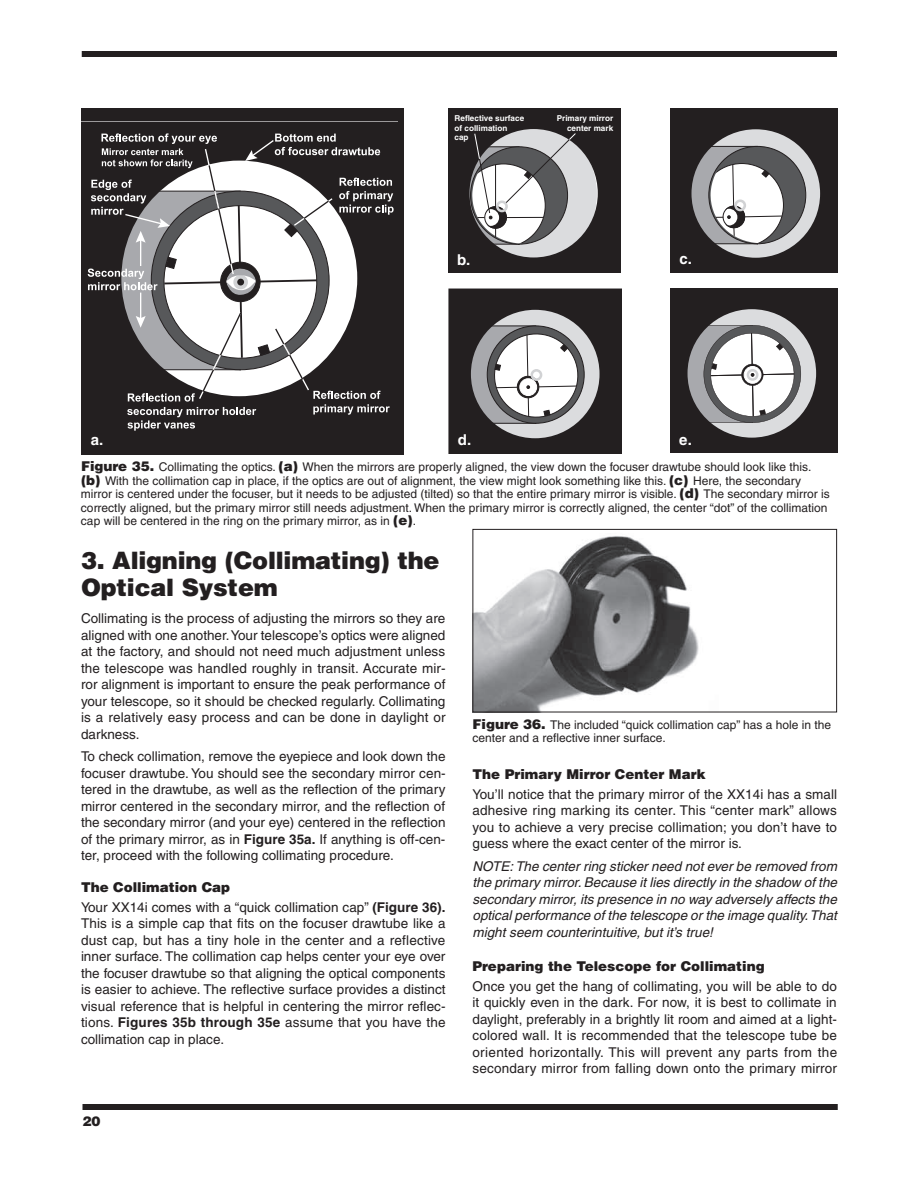
<style>
.page{position:relative;width:918px;height:1188px;background:#fff}
.page>*{position:absolute;margin:0;border:0;box-sizing:border-box;transform-origin:0 0}
.t1{font:900 24px/27px "Helvetica";letter-spacing:-.01em;color:#231f20}
.t2{font:700 15px "Helvetica";color:#fff}
.t3{font:13.5px/16.5px "Helvetica";color:#231f20;text-align:justify}
.t4{font:italic 13.5px/16.5px "Helvetica";color:#231f20;text-align:justify}
.t5{font:900 13.5px "Helvetica";color:#231f20}
.t6{font:12px/13.5px "Helvetica";color:#231f20}
.t7{font:700 8.1px/9.8px "Helvetica";color:#fff;text-align:right}
.s1{font-weight:900;font-size:13.5px}
.s2{font-weight:700}
.s3{font-weight:900}
</style>
<div class="page">
<div style="left:82px;top:51px;width:755px;height:6px;background:#231f20"></div>
<div style="left:82px;top:1104px;width:756px;height:6px;background:#231f20"></div>
<div style="left:81px;top:108px;width:322px;height:346px;background:#231f20"></div>
<svg style="left:87px;top:133px;width:307px;height:298px"></svg>
<svg style="left:448px;top:108px;width:173px;height:165px;background:#696768"></svg>
<svg style="left:670px;top:108px;width:168px;height:165px;background:#696769"></svg>
<svg style="left:448px;top:289px;width:173px;height:164px"></svg>
<div style="left:531px;top:369px;width:11px;height:12px;border:3px solid #d1d2d4;border-radius:50%"></div>
<svg style="left:671px;top:288px;width:167px;height:165px"></svg>
<div style="left:457px;top:254px;width:43px;height:15px;background:#231f20"></div>
<div style="left:680px;top:254px;width:28px;height:17px;background:#231f20"></div>
<div style="left:458px;top:434px;width:29px;height:14px;background:#231f20"></div>
<div style="left:679px;top:434px;width:29px;height:17px;background:#231f20"></div>
<img style="left:474px;top:536px;width:225px;height:174px">
<div style="left:472px;top:529px;width:365px;height:183px;border:1px solid #231f20"></div>
<p class="t7" style="left:455px;top:113px;width:71px;text-align:left">Reflective surface of collimation<br>cap</p>
<p class="t7" style="left:557px;top:113px;width:58px">Primary mirror center mark</p>
<p class="t2" style="left:91px;top:430px;width:14px">a.</p>
<p class="t2" style="left:457px;top:250px;width:15px">b.</p>
<p class="t2" style="left:680px;top:250px;width:14px">c.</p>
<p class="t2" style="left:458px;top:430px;width:15px">d.</p>
<p class="t2" style="left:679px;top:430px;width:14px">e.</p>
<p class="t6" style="left:81px;top:460px;width:750px"><span class="s1">Figure 35.</span> Collimating the optics. <span class="s1">(a)</span> When the mirrors are properly aligned, the view down the focuser drawtube should look like this. <span class="s1">(b)</span> With the collimation cap in place, if the optics are out of alignment, the view might look something like this. <span class="s1">(c)</span> Here, the secondary mirror is centered under the focuser, but it needs to be adjusted (tilted) so that the entire primary mirror is visible. <span class="s1">(d)</span> The secondary mirror is correctly aligned, but the primary mirror still needs adjustment. When the primary mirror is correctly aligned, the center “dot” of the collimation cap will be centered in the ring on the primary mirror, as in <span class="s1">(e)</span>.</p>
<h1 class="t1" style="left:81px;top:547px;width:360px">3. Aligning (Collimating) the<br>Optical System</h1>
<p class="t3" style="left:81px;top:610px;width:366px">Collimating is the process of adjusting the mirrors so they are aligned with one another. Your telescope’s optics were aligned at the factory, and should not need much adjustment unless the telescope was handled roughly in transit. Accurate mir&shy;ror alignment is important to ensure the peak performance of your telescope, so it should be checked regularly. Collimating is a relatively easy process and can be done in daylight or darkness.</p>
<p class="t3" style="left:81px;top:748px;width:366px">To check collimation, remove the eyepiece and look down the focuser drawtube. You should see the secondary mirror cen&shy;tered in the drawtube, as well as the reflection of the primary mirror centered in the secondary mirror, and the reflection of the secondary mirror (and your eye) centered in the reflection of the primary mirror, as in <span class="s2">Figure 35a.</span> If anything is off-cen&shy;ter, proceed with the following collimating procedure.</p>
<p class="t3" style="left:81px;top:877px;width:366px;line-height:19.5px"><span class="s3">The Collimation Cap<br></span>Your XX14i comes with a “quick collimation cap” <span class="s2">(Figure 36).</span></p>
<p class="t3" style="left:81px;top:915px;width:366px">This is a simple cap that fits on the focuser drawtube like a dust cap, but has a tiny hole in the center and a reflective inner surface. The collimation cap helps center your eye over the focuser drawtube so that aligning the optical components is easier to achieve. The reflective surface provides a distinct visual reference that is helpful in centering the mirror reflec&shy;tions. <span class="s2">Figures 35b through 35e</span> assume that you have the collimation cap in place.</p>
<p class="t5" style="left:82px;top:1113px;width:20px">20</p>
<p class="t6" style="left:472px;top:718px;width:360px"><span class="s1">Figure 36.</span> The included “quick collimation cap” has a hole in the center and a reflective inner surface.</p>
<p class="t5" style="left:472px;top:765px;width:235px">The Primary Mirror Center Mark</p>
<p class="t3" style="left:472px;top:786px;width:366px">You’ll notice that the primary mirror of the XX14i has a small adhesive ring marking its center. This “center mark” allows you to achieve a very precise collimation; you don’t have to guess where the exact center of the mirror is.</p>
<p class="t4" style="left:472px;top:858px;width:366px">NOTE: The center ring sticker need not ever be removed from the primary mirror. Because it lies directly in the shadow of the secondary mirror, its presence in no way adversely affects the optical performance of the telescope or the image quality. That might seem counterintuitive, but it’s true!</p>
<p class="t5" style="left:472px;top:958px;width:294px">Preparing the Telescope for Collimating</p>
<p class="t3" style="left:472px;top:978px;width:366px">Once you get the hang of collimating, you will be able to do it quickly even in the dark. For now, it is best to collimate in daylight, preferably in a brightly lit room and aimed at a light&shy;colored wall. It is recommended that the telescope tube be oriented horizontally. This will prevent any parts from the secondary mirror from falling down onto the primary mirror</p>
</div>
